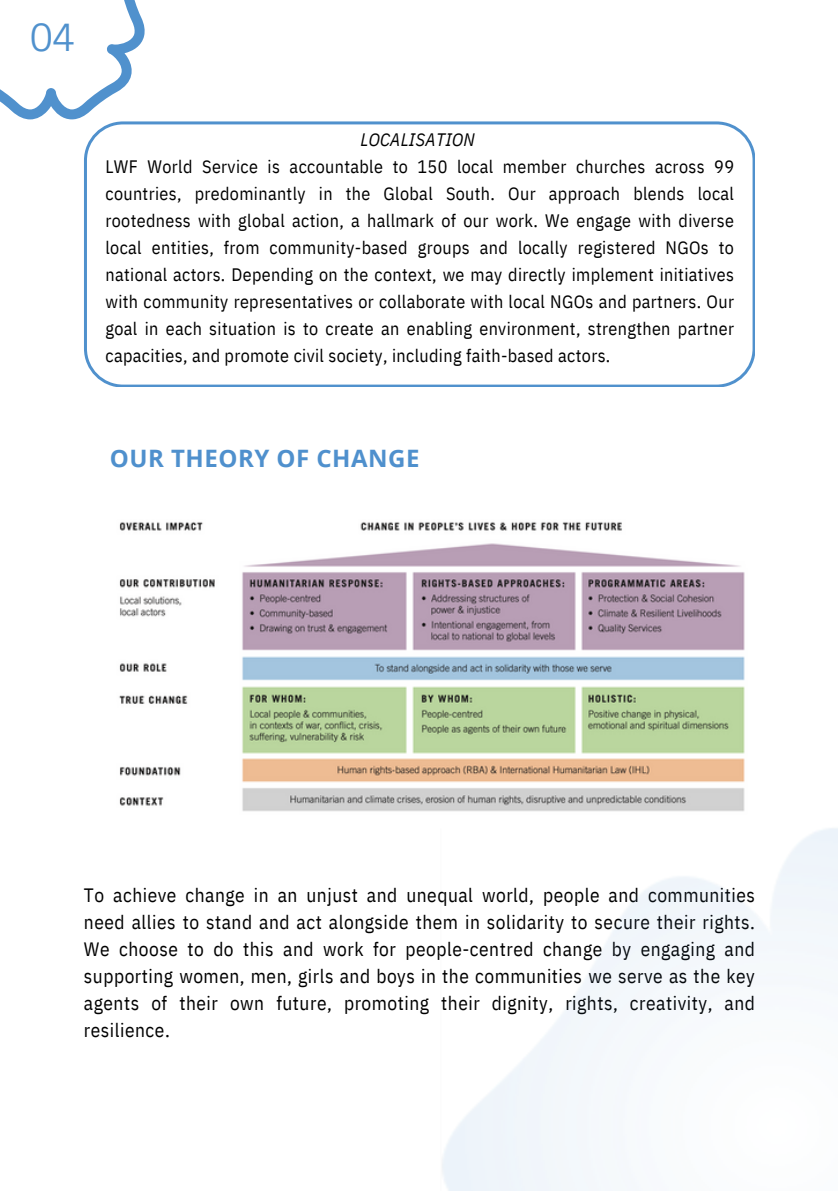
<style>
.page{position:relative;width:839px;height:1191px;background:#fff}
.page>*{position:absolute;margin:0;border:0;box-sizing:border-box;transform-origin:0 0}
.t1{font:38px "Trade Gothic LT Pro";color:#5091cd}
.t2{font:700 24px "Open Sans";letter-spacing:.02em;color:#4f90cd}
.t3{font:19.4px/27px "IBM Plex Sans Cond";letter-spacing:.025em;color:#000;text-align:justify}
.t4{font:18px/27px "IBM Plex Sans Cond";letter-spacing:.02em;color:#000;text-align:justify}
.t5{font:italic 18px "IBM Plex Sans Cond";letter-spacing:.02em;color:#000}
</style>
<div class="page">
<svg style="left:84px;top:121px;width:670px;height:266px"></svg>
<img style="left:119px;top:522px;width:626px;height:290px">
<svg style="left:0;top:0;width:145px;height:119px"></svg>
<p class="t1" style="left:30px;top:23px;width:47px">04</p>
<p class="t5" style="left:360px;top:128px;width:116px">LOCALISATION</p>
<p class="t4" style="left:105px;top:153px;width:630px">LWF World Service is accountable to 150 local member churches across 99 countries, predominantly in the Global South. Our approach blends local rootedness with global action, a hallmark of our work. We engage with diverse local entities, from community-based groups and locally registered NGOs to national actors. Depending on the context, we may directly implement initiatives with community representatives or collaborate with local NGOs and partners. Our goal in each situation is to create an enabling environment, strengthen partner capacities, and promote civil society, including faith-based actors.</p>
<h1 class="t2" style="left:110px;top:441px;width:311px">OUR THEORY OF CHANGE</h1>
<p class="t3" style="left:84px;top:881px;width:672px">To achieve change in an unjust and unequal world, people and communities need allies to stand and act alongside them in solidarity to secure their rights.<br>We choose to do this and work for people-centred change by engaging and supporting women, men, girls and boys in the communities we serve as the key agents of their own future, promoting their dignity, rights, creativity, and resilience.</p>
</div>
